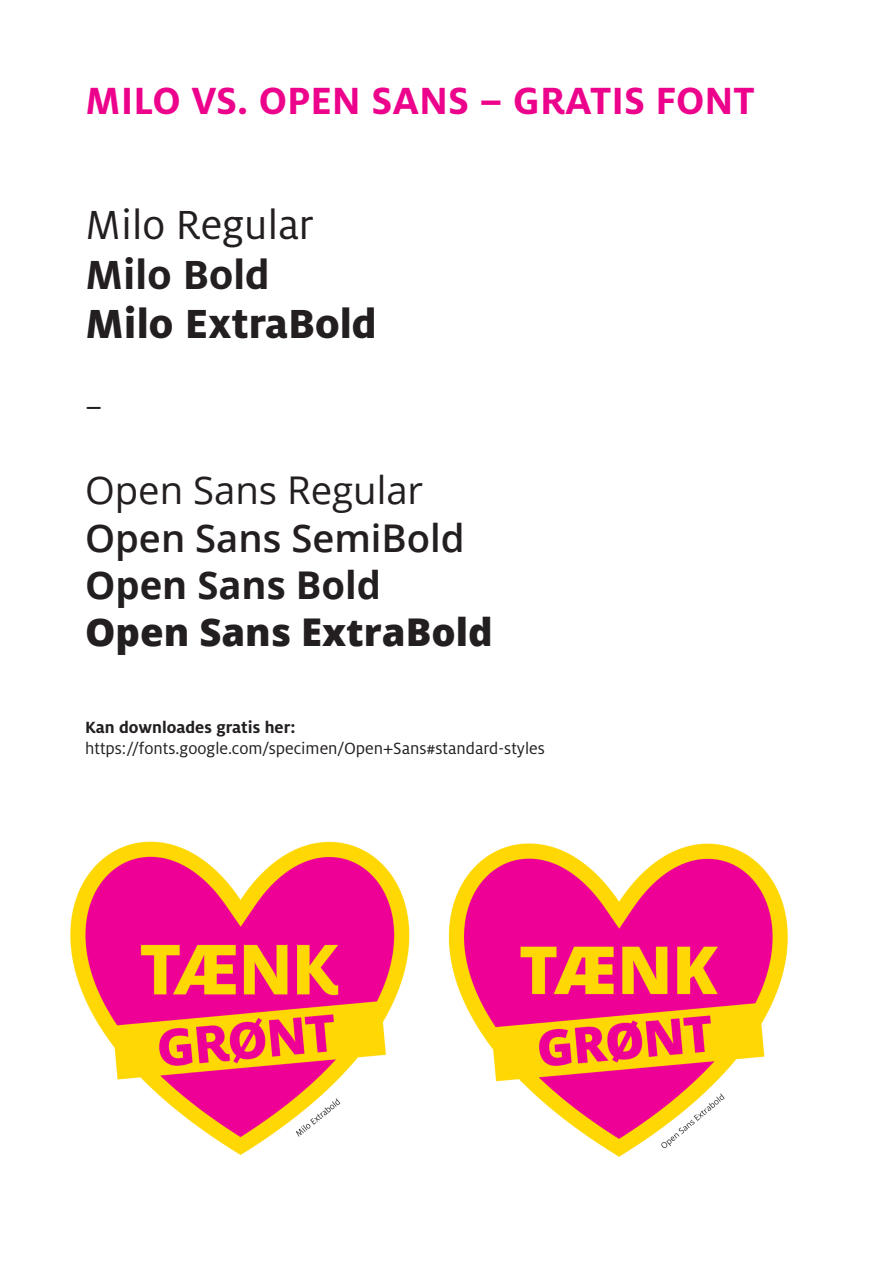
<style>
.page{position:relative;width:893px;height:1263px;background:#fff}
.page>*{position:absolute;margin:0;border:0;box-sizing:border-box;transform-origin:0 0}
.t1{font:800 45px "Milo OT";color:#231f20}
.t2{font:45px "Milo OT";color:#231f20}
.t3{font:700 45px "Milo OT";color:#231f20}
.t4{font:700 42px "Milo OT";color:#ed028c}
.t5{font:800 38.25px "Open Sans";color:#231f20}
.t6{font:600 38.25px "Open Sans";color:#231f20}
.t7{font:38.25px "Open Sans";color:#231f20}
.t8{font:700 38.25px "Open Sans";color:#231f20}
.t9{font:33px "Milo OT";color:#231f20}
.t10{font:18px "Milo OT";color:#231f20}
.t11{font:700 18px "Milo OT";color:#231f20}
</style>
<div class="page">
<img style="left:448px;top:843px;width:340px;height:314px">
<img style="left:70px;top:841px;width:340px;height:314px">
<h2 class="t4" style="left:85px;top:77px;width:671px">MILO VS. OPEN SANS – GRATIS FONT</h2>
<h1 class="t2" style="left:85px;top:201px;width:231px">Milo Regular</h1>
<h1 class="t3" style="left:85px;top:249px;width:186px">Milo Bold</h1>
<h1 class="t1" style="left:85px;top:298px;width:293px">Milo ExtraBold</h1>
<h3 class="t9" style="left:85px;top:389px;width:19px">–</h3>
<h3 class="t7" style="left:85px;top:464px;width:340px">Open Sans Regular</h3>
<h3 class="t6" style="left:85px;top:511px;width:381px">Open Sans SemiBold</h3>
<h3 class="t8" style="left:85px;top:558px;width:297px">Open Sans Bold</h3>
<h3 class="t5" style="left:85px;top:603px;width:409px">Open Sans ExtraBold</h3>
<p class="t11" style="left:85px;top:717px;width:212px">Kan downloades gratis her:</p>
<p class="t10" style="left:85px;top:739px;width:461px">https://fonts.google.com/specimen/Open+Sans#standard-styles</p>
</div>
